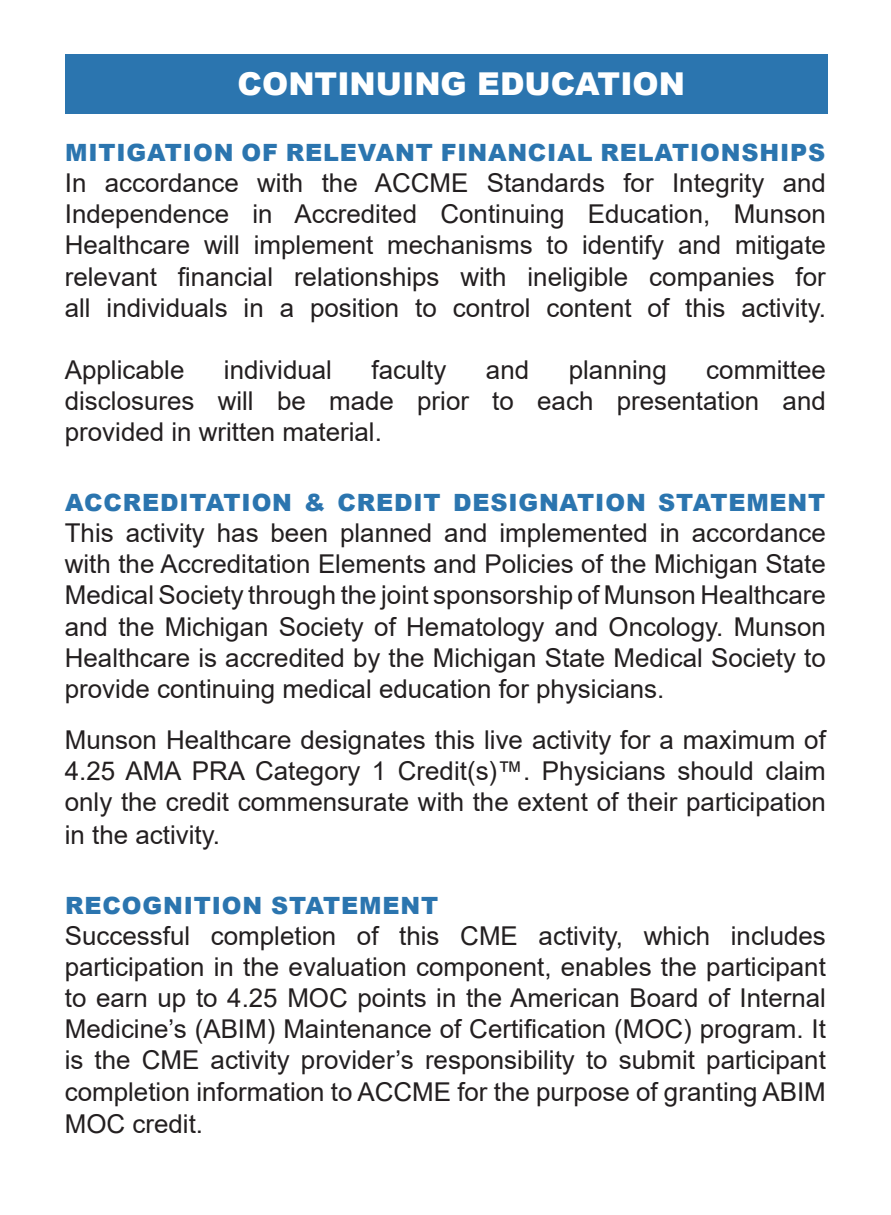
<style>
.page{position:relative;width:891px;height:1215px;background:#fff}
.page>*{position:absolute;margin:0;border:0;box-sizing:border-box;transform-origin:0 0}
.t1{font:900 31.5px "Arial";color:#fff}
.t2{font:25.88px/31.1px "Arial";color:#231f20;text-align:justify}
.t3{font:900 23.85px "Arial";letter-spacing:.035em;color:#2b75af}
</style>
<div class="page">
<div style="left:65px;top:55px;width:762px;height:59px;background:#2b75af"></div>
<p class="t1" style="left:238px;top:61px;width:449px">CONTINUING EDUCATION</p>
<p class="t3" style="left:65px;top:135px;width:762px">MITIGATION OF RELEVANT FINANCIAL RELATIONSHIPS</p>
<p class="t2" style="left:65px;top:167px;width:763px">In accordance with the ACCME Standards for Integrity and Independence in Accredited Continuing Education, Munson Healthcare will implement mechanisms to identify and mitigate relevant financial relationships with ineligible companies for all individuals in a position to control content of this activity.</p>
<p class="t2" style="left:65px;top:354px;width:121px">Applicable</p>
<p class="t2" style="left:224px;top:354px;width:110px">individual</p>
<p class="t2" style="left:372px;top:354px;width:76px">faculty</p>
<p class="t2" style="left:486px;top:354px;width:45px">and</p>
<p class="t2" style="left:569px;top:354px;width:100px">planning</p>
<p class="t2" style="left:65px;top:354px;width:763px;text-indent:641px">committee disclosures will be made prior to each presentation and provided in written material.</p>
<p class="t3" style="left:65px;top:485px;width:762px">ACCREDITATION &amp; CREDIT DESIGNATION STATEMENT</p>
<p class="t2" style="left:65px;top:517px;width:763px">This activity has been planned and implemented in accordance with the Accreditation Elements and Policies of the Michigan State Medical Society through the joint sponsorship of Munson Healthcare and the Michigan Society of Hematology and Oncology. Munson Healthcare is accredited by the Michigan State Medical Society to provide continuing medical education for physicians.</p>
<p class="t2" style="left:65px;top:724px;width:763px">Munson Healthcare designates this live activity for a maximum of 4.25 AMA PRA Category 1 Credit(s)™. Physicians should claim only the credit commensurate with the extent of their participation in the activity.</p>
<p class="t3" style="left:65px;top:888px;width:375px">RECOGNITION STATEMENT</p>
<p class="t2" style="left:65px;top:920px;width:763px">Successful completion of this CME activity, which includes participation in the evaluation component, enables the participant to earn up to 4.25 MOC points in the American Board of Internal Medicine’s (ABIM) Maintenance of Certification (MOC) program. It is the CME activity provider’s responsibility to submit participant completion information to ACCME for the purpose of granting ABIM MOC credit.</p>
</div>
